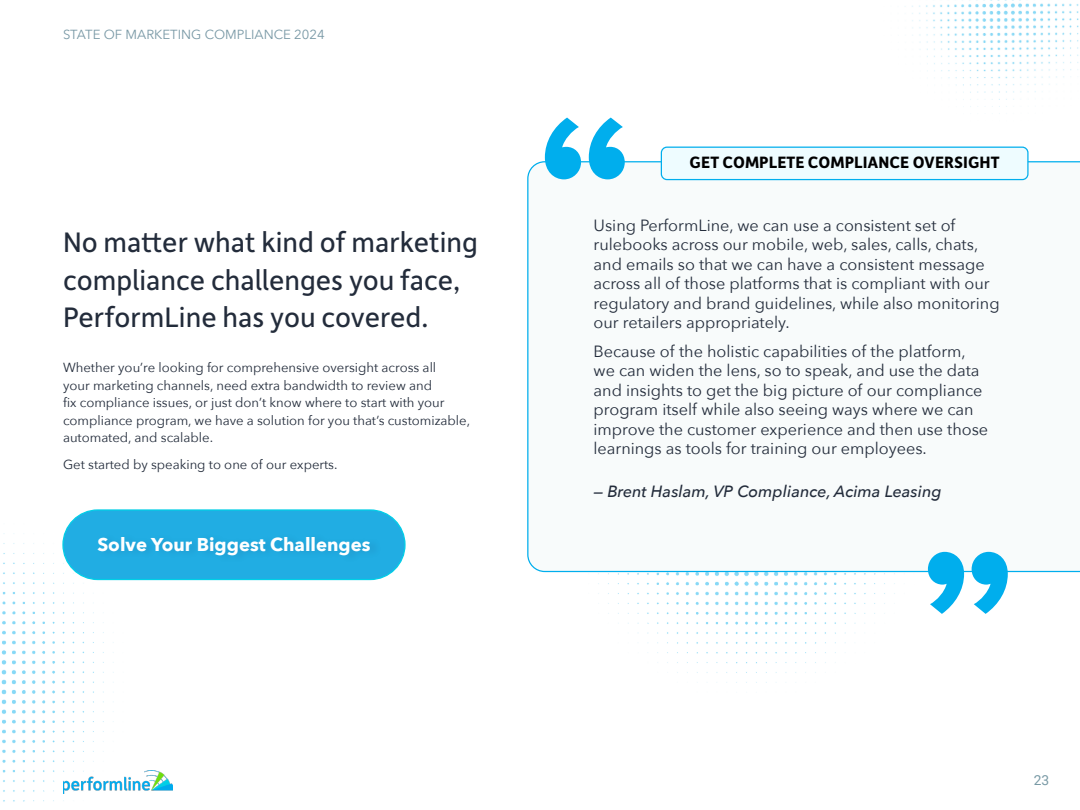
<style>
.page{position:relative;width:1080px;height:810px;background:#fff}
.page>*{position:absolute;margin:0;border:0;box-sizing:border-box;transform-origin:0 0}
.t1{font:700 215.38px "Proxima Nova";color:#00aeed}
.t2{font:30px/37.5px "Depot New";color:#232c3b}
.t3{font:700 18.5px "Avenir Next";color:#fff}
.t4{font:700 17.5px "Depot New";color:#000}
.t5{font:16.25px/19.5px "Avenir Next";color:#232c3b}
.t6{font:italic 500 16.25px "Avenir Next";color:#232c3b}
.t7{font:13.75px "Roboto";color:#7899a5}
.t8{font:13.12px/17.5px "Avenir Next";color:#232c3b}
.t9{font:13.12px "Avenir Next";color:#7898a5}
</style>
<div class="page">
<img style="left:132px;top:770px;width:41px;height:21px">
<img style="left:569px;top:572px;width:355px;height:111px">
<svg style="left:527px;top:161px;width:553px;height:411px"></svg>
<div style="left:63px;top:510px;width:342px;height:70px;background:#21ade3;border-radius:35px"></div>
<div style="left:62px;top:509px;width:344px;height:71px;border:1px solid #00cfe7;border-radius:35px"></div>
<div style="left:661px;top:147px;width:367px;height:33px;background:#eefcff;border-radius:6px"></div>
<div style="left:661px;top:147px;width:368px;height:33px;border:1px solid #00aeed;border-radius:6px"></div>
<img style="left:1px;top:509px;width:131px;height:293px">
<img style="left:905px;top:0;width:174px;height:114px">
<div style="left:97px;top:532px;width:284px;height:32px;background:#20abe0"></div>
<p class="t9" style="left:63px;top:24px;width:263px">STATE OF MARKETING COMPLIANCE 2024</p>
<h2 class="t2" style="left:63px;top:222px;width:416px">No matter what kind of marketing compliance challenges you face,<br>PerformLine has you covered.</h2>
<p class="t8" style="left:63px;top:358px;width:409px">Whether you’re looking for comprehensive oversight across all<br>your marketing channels, need extra bandwidth to review and<br>fix compliance issues, or just don’t know where to start with your compliance program, we have a solution for you that’s customizable, automated, and scalable.</p>
<p class="t8" style="left:63px;top:455px;width:276px">Get started by speaking to one of our experts.</p>
<p class="t3" style="left:97px;top:528px;width:275px">Solve Your Biggest Challenges</p>
<h1 class="t1" style="left:536px;top:31px;width:100px">“</h1>
<p class="t4" style="left:690px;top:151px;width:311px">GET COMPLETE COMPLIANCE OVERSIGHT</p>
<p class="t5" style="left:594px;top:215px;width:408px">Using PerformLine, we can use a consistent set of rulebooks across our mobile, web, sales, calls, chats, and emails so that we can have a consistent message across all of those platforms that is compliant with our regulatory and brand guidelines, while also monitoring our retailers appropriately.</p>
<p class="t5" style="left:594px;top:341px;width:396px">Because of the holistic capabilities of the platform, we can widen the lens, so to speak, and use the data and insights to get the big picture of our compliance program itself while also seeing ways where we can improve the customer experience and then use those learnings as tools for training our employees.</p>
<p class="t6" style="left:594px;top:477px;width:350px">— Brent Haslam, VP Compliance, Acima Leasing</p>
<h1 class="t1" style="left:918px;top:465px;width:100px">”</h1>
<p class="t7" style="left:1034px;top:770px;width:17px">23</p>
</div>
